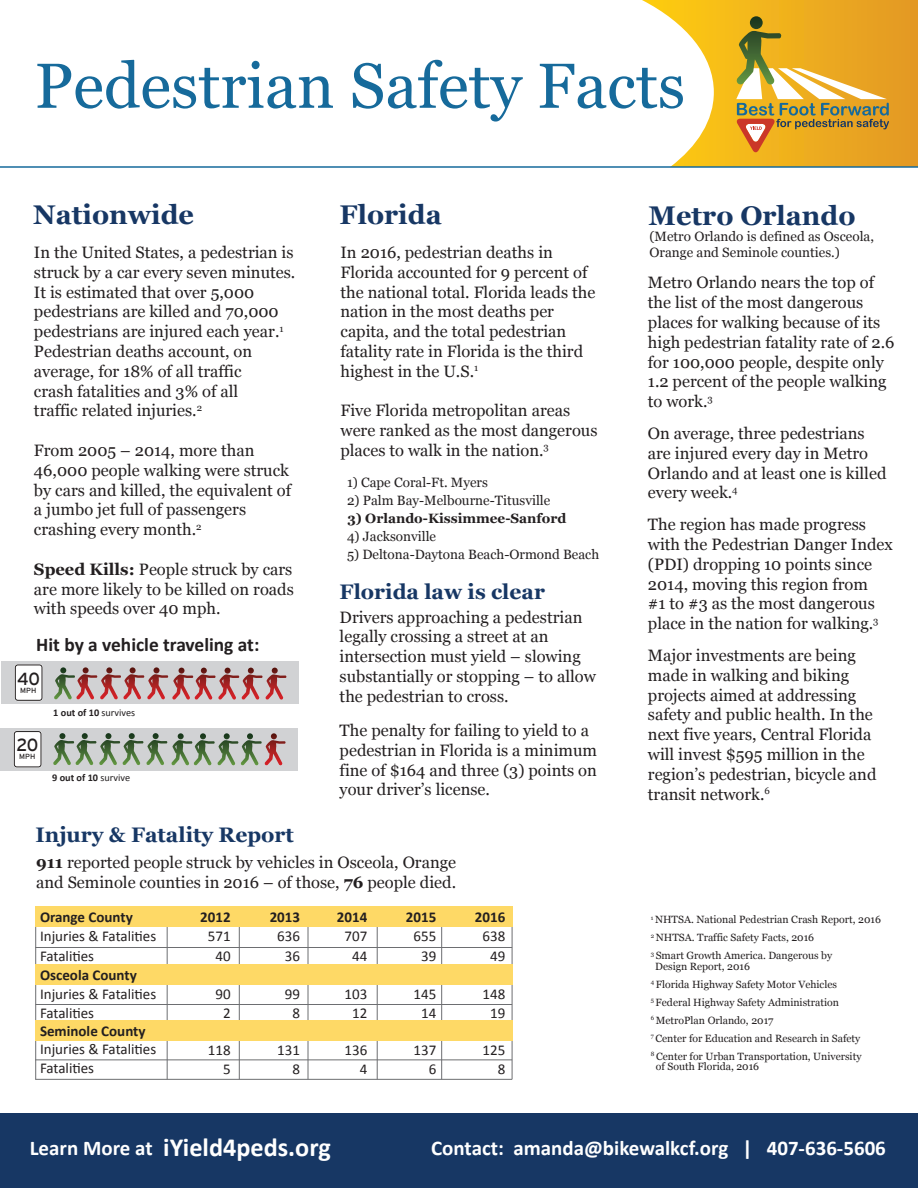
<style>
.page{position:relative;width:918px;height:1188px;background:#fff}
.page>*{position:absolute;margin:0;border:0;box-sizing:border-box;transform-origin:0 0}
.t1{font:63.45px "Georgia";color:#166a9b}
.t2{font:700 27px "Georgia";color:#173764}
.t3{font:700 26.25px "Calibri";color:#fff}
.t4{font:700 21px "Calibri";color:#fff}
.t5{font:700 21px "Georgia";color:#173764}
.t6{font:700 19.35px "Calibri";color:#231f20}
.t7{font:17.4px "Interstate";color:#231f20}
.t8{font:16.5px/19.8px "Georgia";color:#231f20}
.t9{font:15px/18.8px "Calibri";color:#231f20;text-align:center}
.t10{font:700 15px "Calibri";color:#231f20}
.t11{font:13.5px/16.2px "Georgia";color:#231f20}
.t12{font:700 13.5px "Georgia";color:#231f20}
.t13{font:10.5px/18px "Georgia";color:#231f20}
.t14{font:700 10.2px "Calibri";color:#231f20}
.t15{font:7.35px "Interstate";letter-spacing:.025em;color:#231f20}
.s1{font-weight:700}
.s2{font-weight:400}
</style>
<div class="page">
<hr style="left:35px;top:927px;width:1px;height:152px;background:#6d6e71">
<hr style="left:512px;top:927px;width:1px;height:152px;background:#6d6e71">
<hr style="left:167px;top:906px;width:1px;height:173px;background:#6d6e71">
<hr style="left:239px;top:906px;width:1px;height:173px;background:#6d6e71">
<hr style="left:308px;top:906px;width:1px;height:173px;background:#6d6e71">
<hr style="left:377px;top:906px;width:1px;height:173px;background:#6d6e71">
<hr style="left:441px;top:906px;width:1px;height:173px;background:#6d6e71">
<div style="left:35px;top:906px;width:478px;height:21px;background:#fed966"></div>
<div style="left:35px;top:964px;width:478px;height:20px;background:#fed966"></div>
<div style="left:35px;top:1020px;width:478px;height:20px;background:#fed966"></div>
<div style="left:1px;top:661px;width:298px;height:43px;background:#d1d2d4"></div>
<div style="left:15px;top:664px;width:28px;height:37px;background:#636061;border-radius:3px"></div>
<div style="left:15px;top:665px;width:27px;height:35px;background:#fff;border-radius:3px"></div>
<div style="left:15px;top:665px;width:27px;height:36px;border:1px solid #231f20;border-radius:3px"></div>
<svg style="left:642px;top:0;width:276px;height:166px"></svg>
<svg style="left:736px;top:16px;width:153px;height:137px;background:#d8a83e"></svg>
<hr style="left:0;top:166px;width:918px;height:2px;background:#166a9b">
<div style="left:0;top:728px;width:298px;height:43px;background:#d1d2d4"></div>
<svg style="left:53px;top:733px;width:233px;height:33px"></svg>
<svg style="left:54px;top:667px;width:233px;height:33px"></svg>
<div style="left:14px;top:731px;width:28px;height:37px;background:#787677;border-radius:3px"></div>
<div style="left:14px;top:732px;width:27px;height:35px;background:#fff;border-radius:3px"></div>
<div style="left:14px;top:731px;width:27px;height:36px;border:1px solid #231f20;border-radius:3px"></div>
<div style="left:0;top:1114px;width:918px;height:74px;background:#173764"></div>
<hr style="left:36px;top:1004px;width:476px;height:1px;background:#6d6e71">
<hr style="left:35px;top:947px;width:477px;height:1px;background:#6d6e71">
<hr style="left:35px;top:1059px;width:477px;height:1px;background:#6d6e71">
<hr style="left:35px;top:1079px;width:477px;height:1px;background:#6d6e71">
<h1 class="t1" style="left:35px;top:40px;width:652px">Pedestrian Safety Facts</h1>
<h2 class="t2" style="left:33px;top:194px;width:163px">Nationwide</h2>
<h2 class="t2" style="left:340px;top:194px;width:104px">Florida</h2>
<h2 class="t2" style="left:649px;top:195px;width:209px">Metro Orlando</h2>
<p class="t8" style="left:34px;top:242px;width:263px">In the United States, a pedestrian is struck by a car every seven minutes.<br>It is estimated that over 5,000 pedestrians are killed and 70,000 pedestrians are injured each year.<sup>1<br></sup>Pedestrian deaths account, on average, for 18% of all traffic<br>crash fatalities and 3% of all<br>traffic related injuries.<sup>2</sup></p>
<p class="t8" style="left:34px;top:440px;width:259px">From 2005 – 2014, more than<br>46,000 people walking were struck by cars and killed, the equivalent of a jumbo jet full of passengers crashing every month.<sup>2</sup></p>
<p class="t8" style="left:34px;top:559px;width:261px;text-align:justify"><span class="s1">Speed Kills:</span> People struck by cars are more likely to be killed on roads with speeds over 40 mph.</p>
<p class="t6" style="left:36px;top:633px;width:225px">Hit by a vehicle traveling at:</p>
<p class="t7" style="left:17px;top:669px;width:24px">40</p>
<p class="t15" style="left:20px;top:686px;width:18px">MPH</p>
<p class="t7" style="left:17px;top:735px;width:23px">20</p>
<p class="t15" style="left:19px;top:752px;width:18px">MPH</p>
<p class="t14" style="left:53px;top:706px;width:83px">1 out of 10 <span class="s2">survives</span></p>
<p class="t14" style="left:52px;top:772px;width:79px">9 out of 10 <span class="s2">survive</span></p>
<p class="t5" style="left:35px;top:819px;width:260px">Injury &amp; Fatality Report</p>
<p class="t8" style="left:341px;top:242px;width:256px">In 2016, pedestrian deaths in<br>Florida accounted for 9 percent of the national total. Florida leads the nation in the most deaths per capita, and the total pedestrian fatality rate in Florida is the third highest in the U.S.<sup>1</sup></p>
<p class="t8" style="left:341px;top:400px;width:259px">Five Florida metropolitan areas were ranked as the most dangerous places to walk in the nation.<sup>3</sup></p>
<p class="t11" style="left:347px;top:473px;width:142px">1) Cape Coral-Ft. Myers</p>
<p class="t11" style="left:347px;top:491px;width:205px">2) Palm Bay-Melbourne-Titusville</p>
<p class="t12" style="left:347px;top:508px;width:221px">3) Orlando-Kissimmee-Sanford</p>
<p class="t11" style="left:347px;top:527px;width:91px">4) Jacksonville</p>
<p class="t11" style="left:347px;top:545px;width:254px">5) Deltona-Daytona Beach-Ormond Beach</p>
<p class="t5" style="left:340px;top:576px;width:207px">Florida law is clear</p>
<p class="t8" style="left:340px;top:606px;width:258px">Drivers approaching a pedestrian legally crossing a street at an intersection must yield – slowing substantially or stopping – to allow the pedestrian to cross.</p>
<p class="t8" style="left:340px;top:720px;width:259px">The penalty for failing to yield to a pedestrian in Florida is a minimum fine of $164 and three (3) points on your driver’s license.</p>
<p class="t8" style="left:36px;top:852px;width:421px"><span class="s1">911</span> reported people struck by vehicles in Osceola, Orange and Seminole counties in 2016 – of those, <span class="s1">76</span> people died.</p>
<p class="t10" style="left:40px;top:907px;width:94px">Orange County</p>
<p class="t9" style="left:40px;top:926px;width:118px;line-height:19.5px;text-align:left">Injuries &amp; Fatalities<br>Fatalities</p>
<p class="t10" style="left:40px;top:966px;width:98px">Osceola County</p>
<p class="t9" style="left:40px;top:984px;width:118px;text-align:left">Injuries &amp; Fatalities<br>Fatalities</p>
<p class="t10" style="left:40px;top:1021px;width:107px">Seminole County</p>
<p class="t9" style="left:40px;top:1039px;width:118px;text-align:left">Injuries &amp; Fatalities<br>Fatalities</p>
<p class="t10" style="left:200px;top:907px;width:32px">2012</p>
<p class="t9" style="left:208px;top:926px;width:24px;line-height:19.5px">571<br>40</p>
<p class="t9" style="left:215px;top:984px;width:17px">90<br>2</p>
<p class="t9" style="left:208px;top:1040px;width:24px;text-align:right">118<br>5</p>
<p class="t10" style="left:270px;top:907px;width:32px">2013</p>
<p class="t9" style="left:277px;top:926px;width:24px;line-height:19.5px">636<br>36</p>
<p class="t9" style="left:285px;top:984px;width:17px">99<br>8</p>
<p class="t9" style="left:277px;top:1040px;width:24px;text-align:right">131<br>8</p>
<p class="t10" style="left:337px;top:907px;width:32px">2014</p>
<p class="t9" style="left:344px;top:926px;width:24px;line-height:19.5px">707<br>44</p>
<p class="t9" style="left:344px;top:984px;width:24px">103<br>12</p>
<p class="t9" style="left:344px;top:1040px;width:24px;text-align:right">136<br>4</p>
<p class="t10" style="left:406px;top:907px;width:32px">2015</p>
<p class="t9" style="left:414px;top:926px;width:24px;line-height:19.5px">655<br>39</p>
<p class="t9" style="left:414px;top:984px;width:24px">145<br>14</p>
<p class="t9" style="left:414px;top:1040px;width:24px;text-align:right">137<br>6</p>
<p class="t10" style="left:475px;top:907px;width:32px">2016</p>
<p class="t9" style="left:483px;top:926px;width:24px;line-height:19.5px">638<br>49</p>
<p class="t9" style="left:483px;top:984px;width:24px">148<br>19</p>
<p class="t9" style="left:483px;top:1040px;width:24px;text-align:right">125<br>8</p>
<p class="t11" style="left:650px;top:228px;width:226px">(Metro Orlando is defined as Osceola,<br>Orange and Seminole counties.)</p>
<p class="t8" style="left:648px;top:272px;width:248px">Metro Orlando nears the top of the list of the most dangerous places for walking because of its high pedestrian fatality rate of 2.6 for 100,000 people, despite only<br>1.2 percent of the people walking to work.<sup>3</sup></p>
<p class="t8" style="left:648px;top:423px;width:240px">On average, three pedestrians are injured every day in Metro<br>Orlando and at least one is killed every week.<sup>4</sup></p>
<p class="t8" style="left:648px;top:514px;width:246px">The region has made progress with the Pedestrian Danger Index (PDI) dropping 10 points since<br>2014, moving this region from<br>#1 to #3 as the most dangerous place in the nation for walking.<sup>3</sup></p>
<p class="t8" style="left:648px;top:645px;width:230px">Major investments are being made in walking and biking projects aimed at addressing safety and public health. In the next five years, Central Florida will invest $595 million in the region’s pedestrian, bicycle and transit network.<sup>6</sup></p>
<p class="t13" style="left:651px;top:910px;width:232px"><sup>1</sup> NHTSA. National Pedestrian Crash Report, 2016<br><sup>2</sup> NHTSA. Traffic Safety Facts, 2016<br><sup>3</sup> Smart Growth America. Dangerous by</p>
<p class="t13" style="left:651px;top:957px;width:212px;text-indent:4px">Design Report, 2016<br><sup>4</sup> Florida Highway Safety Motor Vehicles<br><sup>5</sup> Federal Highway Safety Administration<br><sup>6</sup> MetroPlan Orlando, 2017<br><sup>7</sup> Center for Education and Research in Safety <sup>8</sup> Center for Urban Transportation, University</p>
<p class="t13" style="left:656px;top:1057px;width:105px">of South Florida, 2016</p>
<h3 class="t3" style="left:163px;top:1131px;width:169px">iYield4peds.org</h3>
<p class="t4" style="left:30px;top:1135px;width:124px">Learn More at</p>
<p class="t4" style="left:431px;top:1135px;width:456px">Contact: amanda@bikewalkcf.org | 407-636-5606</p>
</div>
